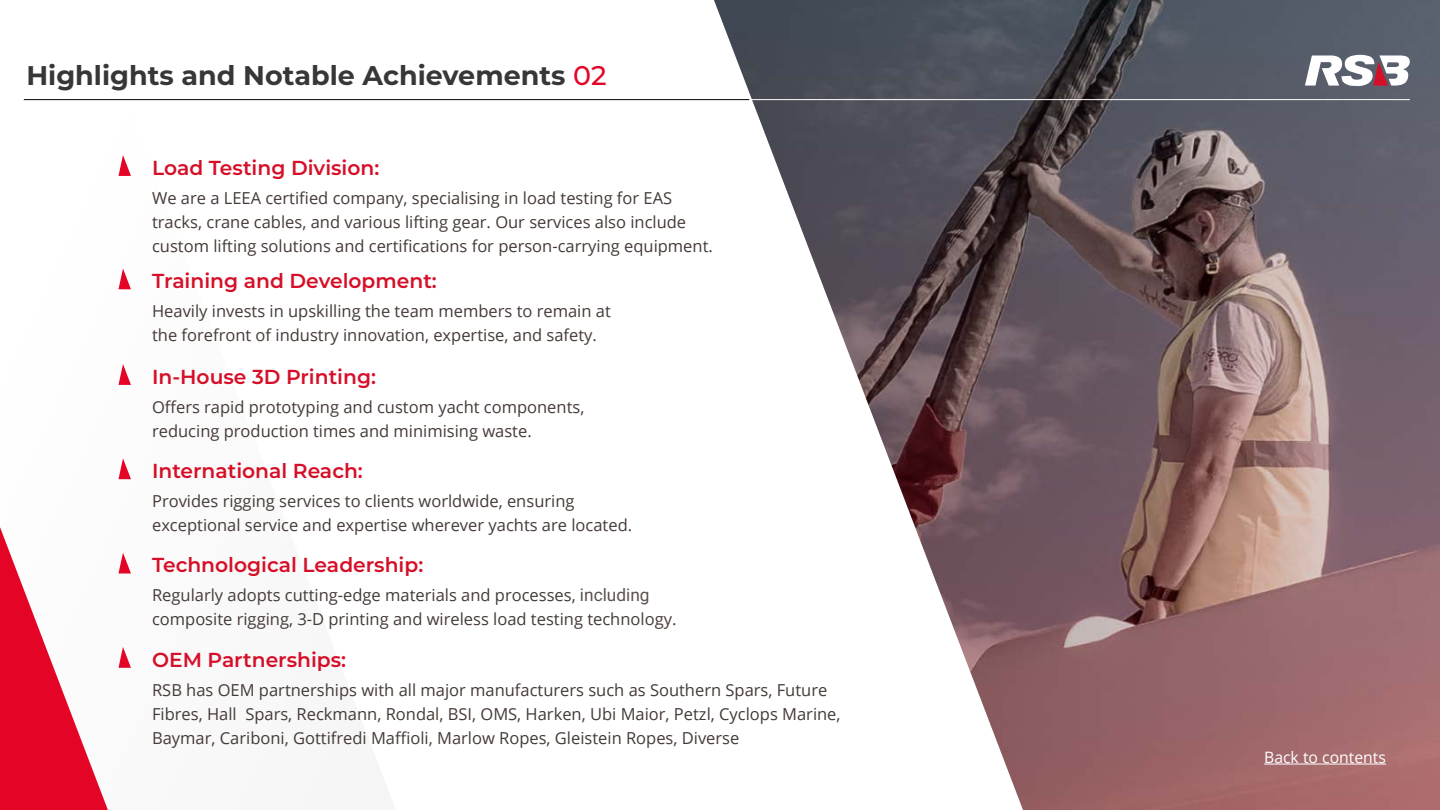
<style>
.page{position:relative;width:1440px;height:810px;background:#fff}
.page>*{position:absolute;margin:0;border:0;box-sizing:border-box;transform-origin:0 0}
.t1{font:700 27px "Montserrat";color:#363736}
.t2{font:600 20.25px "Montserrat";color:#d60f28}
.t3{font:16.5px/24px "Open Sans";color:#453a36}
.t4{font:15.75px "Open Sans";color:#fff}
.s1{font-weight:500;color:#e40426}
.s2{font-family:"Roboto";font-size:17.25px;color:#5d514d}
</style>
<div class="page">
<img style="left:706px;top:0;width:734px;height:810px">
<svg style="left:0;top:479px;width:131px;height:331px"></svg>
<svg style="left:1305px;top:55px;width:106px;height:33px"></svg>
<hr style="left:734px;top:99px;width:676px;height:1px;background:#fff">
<hr style="left:24px;top:99px;width:725px;height:1px;background:#000">
<svg style="left:118px;top:155px;width:13px;height:21px"></svg>
<svg style="left:118px;top:364px;width:13px;height:21px"></svg>
<svg style="left:118px;top:458px;width:13px;height:21px"></svg>
<svg style="left:118px;top:553px;width:13px;height:21px"></svg>
<svg style="left:118px;top:647px;width:13px;height:21px"></svg>
<svg style="left:118px;top:268px;width:13px;height:21px"></svg>
<hr style="left:1264px;top:764px;width:122px;height:1px;background:#fff">
<h1 class="t1" style="left:26px;top:56px;width:582px">Highlights and Notable Achievements <span class="s1">02</span></h1>
<p class="t2" style="left:152px;top:153px;width:229px">Load Testing Division:</p>
<p class="t3" style="left:152px;top:185px;width:562px">We are a LEEA certified company, specialising in load testing for EAS tracks, crane cables, and various lifting gear. Our services also include custom lifting solutions and certifications for person-carrying equipment.</p>
<p class="t2" style="left:152px;top:267px;width:286px">Training and Development:</p>
<p class="t3" style="left:152px;top:299px;width:460px">Heavily invests in upskilling the team members to remain at the forefront of industry innovation, expertise, and safety.</p>
<p class="t2" style="left:152px;top:362px;width:226px">In-House 3D Printing:</p>
<p class="t3" style="left:152px;top:394px;width:434px">Offers rapid prototyping and custom yacht components, reducing production times and minimising waste.</p>
<p class="t2" style="left:152px;top:456px;width:212px">International Reach:</p>
<p class="t3" style="left:152px;top:489px;width:482px">Provides rigging services to clients worldwide, ensuring exceptional service and expertise wherever yachts are located.</p>
<p class="t2" style="left:152px;top:551px;width:273px">Technological Leadership:</p>
<p class="t3" style="left:152px;top:583px;width:526px">Regularly adopts cutting-edge materials and processes, <span class="s2">including </span>composite rigging, 3-D printing and wireless load testing technology.</p>
<p class="t2" style="left:152px;top:645px;width:196px">OEM Partnerships:</p>
<p class="t3" style="left:152px;top:677px;width:690px">RSB has OEM partnerships with all major manufacturers such as Southern Spars, Future<br>Fibres, Hall Spars, Reckmann, Rondal, BSI, OMS, Harken, Ubi Maior, Petzl, Cyclops Marine,<br>Baymar, Cariboni, Gottifredi Maffioli, Marlow Ropes, Gleistein Ropes, Diverse</p>
<p class="t4" style="left:1264px;top:746px;width:123px">Back to contents</p>
</div>
